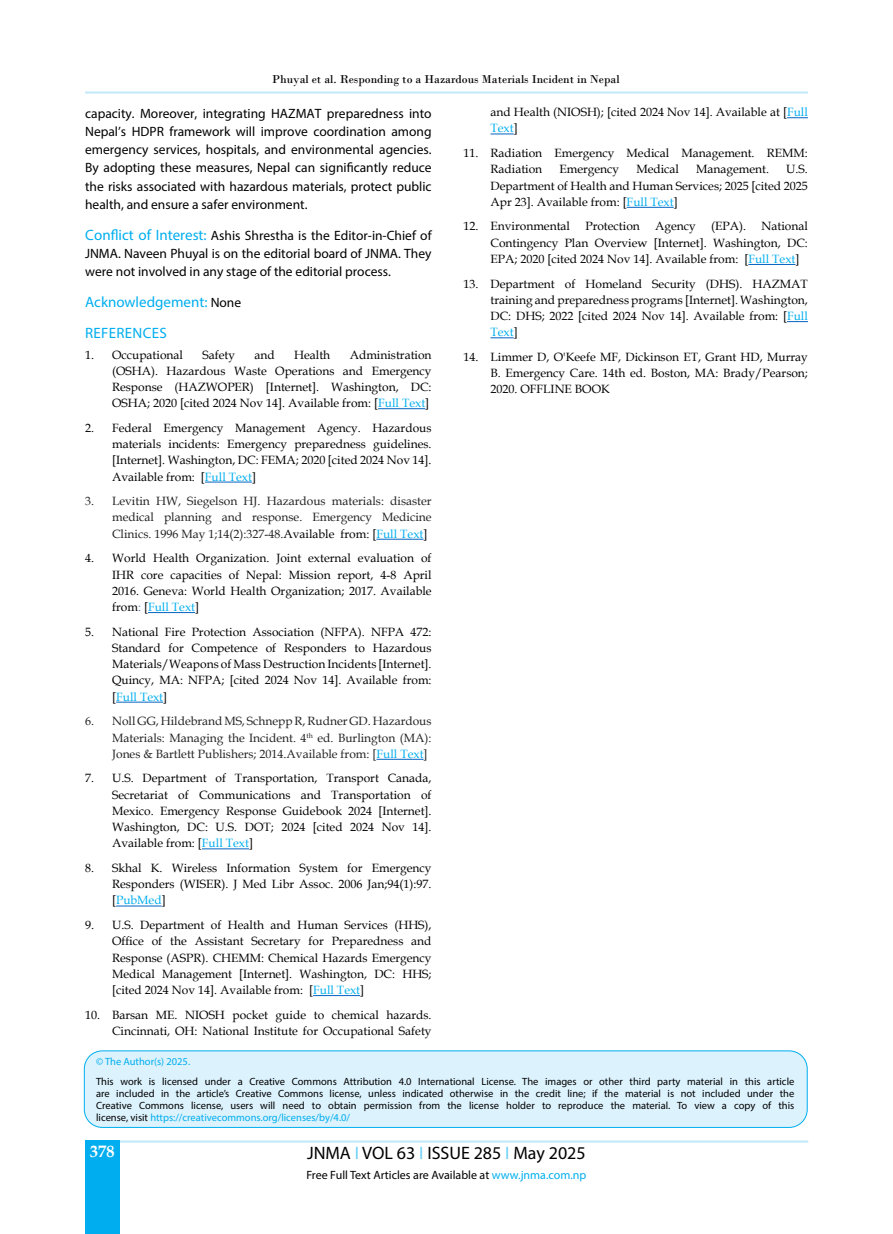
<style>
.page{position:relative;width:893px;height:1234px;background:#fff}
.page>*{position:absolute;margin:0;border:0;box-sizing:border-box;transform-origin:0 0}
.t1{font:18px "Myriad Pro";color:#000}
.t2{font:700 16.5px "Book Antiqua";color:#fff}
.t3{font:15px/30.8px "Myriad Pro";color:#00aeef}
.t4{font:13.5px/18.3px "Myriad Pro";color:#000;text-align:justify}
.t5{font:12px/16.2px "Book Antiqua";color:#000;text-align:justify}
.t6{font:12px/16.2px "Book Antiqua";color:#222;text-align:justify}
.t7{font:12px "Bodoni";color:#000}
.t8{font:12px "Myriad Pro";color:#000}
.t9{font:10.5px/12px "Myriad Pro";color:#000;text-align:justify}
.t10{font:10.5px "Myriad Pro";color:#00aeef}
.s1{font-size:15px;color:#00aeef}
.s2{font-size:13.5px;color:#000}
.s3{color:#00aeef}
.s4{color:#000}
.s5{color:#4472c4}
.s6{color:#6dcff6}
</style>
<div class="page">
<hr style="left:85px;top:91px;width:723px;height:3px;background:#c7eafb">
<hr style="left:85px;top:1140px;width:723px;height:2px;background:#c7eafb">
<div style="left:85px;top:1140px;width:35px;height:93px;background:#00aeef"></div>
<div style="left:84px;top:1050px;width:723px;height:77px;background:#dcf2fd;border-radius:18px"></div>
<div style="left:84px;top:1050px;width:723px;height:77px;border:1px solid #00aeef;border-radius:18px"></div>
<hr style="left:378px;top:408px;width:47px;height:1px;background:#0563c1">
<hr style="left:205px;top:481px;width:47px;height:1px;background:#0563c1">
<hr style="left:376px;top:538px;width:47px;height:1px;background:#0563c1">
<hr style="left:148px;top:612px;width:47px;height:1px;background:#0563c1">
<hr style="left:116px;top:701px;width:47px;height:1px;background:#0563c1">
<hr style="left:376px;top:758px;width:48px;height:1px;background:#0563c1">
<hr style="left:202px;top:848px;width:47px;height:1px;background:#0563c1">
<hr style="left:116px;top:905px;width:46px;height:1px;background:#0563c1">
<hr style="left:313px;top:994px;width:47px;height:1px;background:#0563c1">
<svg style="left:787px;top:117px;width:21px;height:1px"></svg>
<svg style="left:490px;top:134px;width:24px;height:1px"></svg>
<hr style="left:627px;top:207px;width:47px;height:1px;background:#0563c1">
<hr style="left:748px;top:264px;width:47px;height:1px;background:#0563c1">
<svg style="left:787px;top:321px;width:21px;height:1px"></svg>
<svg style="left:490px;top:337px;width:24px;height:1px"></svg>
<p class="t7" style="left:272px;top:72px;width:349px">Phuyal et al. Responding to a Hazardous Materials Incident in Nepal</p>
<p class="t4" style="left:85px;top:104px;width:348px">capacity. Moreover, integrating HAZMAT preparedness into Nepal’s HDPR framework will improve coordination among emergency services, hospitals, and environmental agencies.<br>By adopting these measures, Nepal can significantly reduce the risks associated with hazardous materials, protect public health, and ensure a safer environment.</p>
<p class="t4" style="left:85px;top:226px;width:348px"><span class="s1">Conflict of Interest:</span> Ashis Shrestha is the Editor-in-Chief of JNMA. Naveen Phuyal is on the editorial board of JNMA. They were not involved in any stage of the editorial process.</p>
<p class="t3" style="left:85px;top:286px;width:158px">Acknowledgement: <span class="s2">None<br></span>REFERENCES</p>
<p class="t5" style="left:85px;top:346px;width:99px">1. Occupational</p>
<p class="t5" style="left:202px;top:346px;width:34px">Safety</p>
<p class="t5" style="left:254px;top:346px;width:22px">and</p>
<p class="t5" style="left:294px;top:346px;width:38px">Health</p>
<p class="t5" style="left:112px;top:346px;width:321px;text-indent:238px">Administration (OSHA). Hazardous Waste Operations and Emergency Response (HAZWOPER) [Internet]. Washington, DC:<br>OSHA; 2020 [cited 2024 Nov 14]. Available from: [<span class="s3">Full Text</span>]</p>
<p class="t5" style="left:112px;top:419px;width:321px;text-indent:-27px">2. Federal Emergency Management Agency. Hazardous materials incidents: Emergency preparedness guidelines. [Internet]. Washington, DC: FEMA; 2020 [cited 2024 Nov 14].<br>Available from: [<span class="s3">Full Text</span>]</p>
<p class="t6" style="left:112px;top:492px;width:321px;text-indent:-27px">3. Levitin HW, Siegelson HJ. Hazardous materials: disaster medical planning and response. Emergency Medicine Clinics. 1996 May 1;14(2):327-48.<span class="s4">Available from: [</span><span class="s3">Full Text</span><span class="s4">]</span></p>
<p class="t5" style="left:112px;top:550px;width:321px;text-indent:-27px">4. World Health Organization. Joint external evaluation of IHR core capacities of Nepal: Mission report, 4-8 April 2016. Geneva: World Health Organization; 2017. Available from<span class="s5">:</span> [<span class="s3">Full Text</span>]</p>
<p class="t5" style="left:112px;top:623px;width:321px;text-indent:-27px">5. National Fire Protection Association (NFPA). NFPA 472:<br>Standard for Competence of Responders to Hazardous Materials/Weapons of Mass Destruction Incidents [Internet].<br>Quincy, MA: NFPA; [cited 2024 Nov 14]. Available from: [<span class="s3">Full Text</span>]</p>
<p class="t6" style="left:112px;top:712px;width:321px;text-indent:-27px">6. Noll GG, Hildebrand MS, Schnepp R, Rudner GD. Hazardous Materials: Managing the Incident. 4<sup>th</sup> ed. Burlington (MA):<br>Jones &amp; Bartlett Publishers; 2014.Available from: [<span class="s3">Full Text</span>]</p>
<p class="t5" style="left:112px;top:769px;width:321px;text-indent:-27px">7. U.S. Department of Transportation, Transport Canada, Secretariat of Communications and Transportation of Mexico. Emergency Response Guidebook 2024 [Internet].<br>Washington, DC: U.S. DOT; 2024 [cited 2024 Nov 14].<br>Available from: [<span class="s3">Full Text</span>]</p>
<p class="t5" style="left:112px;top:859px;width:321px;text-indent:-27px">8. Skhal K. Wireless Information System for Emergency Responders (WISER). J Med Libr Assoc. 2006 Jan;94(1):97. [<span class="s3">PubMed</span>]</p>
<p class="t5" style="left:112px;top:916px;width:321px;text-indent:-27px">9. U.S. Department of Health and Human Services (HHS), Office of the Assistant Secretary for Preparedness and Response (ASPR). CHEMM: Chemical Hazards Emergency Medical Management [Internet]. Washington, DC: HHS; [cited 2024 Nov 14]. Available from: [<span class="s3">Full Text</span>]</p>
<p class="t5" style="left:85px;top:1006px;width:348px;text-align:right">10. Barsan ME. NIOSH pocket guide to chemical hazards.<br>Cincinnati, OH: National Institute for Occupational Safety</p>
<p class="t5" style="left:490px;top:104px;width:319px">and Health (NIOSH); [cited 2024 Nov 14]. Available at [<span class="s3">Full<br>Text</span>]</p>
<p class="t5" style="left:490px;top:145px;width:319px;text-indent:-27px">11. Radiation Emergency Medical Management. REMM:<br>Radiation</p>
<p class="t5" style="left:559px;top:161px;width:61px">Emergency</p>
<p class="t5" style="left:636px;top:161px;width:44px">Medical</p>
<p class="t5" style="left:696px;top:161px;width:74px">Management.</p>
<p class="t5" style="left:490px;top:161px;width:319px;text-indent:296px">U.S.<br>Department of Health and Human Services; 2025 [cited 2025<br>Apr 23]. Available from: [<span class="s3">Full Text</span>]</p>
<p class="t5" style="left:463px;top:218px;width:108px">12. Environmental</p>
<p class="t5" style="left:585px;top:218px;width:56px">Protection</p>
<p class="t5" style="left:655px;top:218px;width:42px">Agency</p>
<p class="t5" style="left:711px;top:218px;width:36px">(EPA).</p>
<p class="t5" style="left:490px;top:218px;width:319px;text-indent:271px">National Contingency Plan Overview [Internet]. Washington, DC:<br>EPA; 2020 [cited 2024 Nov 14]. Available from: [<span class="s3">Full Text</span>]</p>
<p class="t5" style="left:490px;top:275px;width:319px;text-indent:-27px">13. Department of Homeland Security (DHS). HAZMAT training and preparedness programs [Internet]. Washington, DC: DHS; 2022 [cited 2024 Nov 14]. Available from: [<span class="s3">Full Text</span>]</p>
<p class="t5" style="left:490px;top:348px;width:319px;text-indent:-27px">14. Limmer D, O'Keefe MF, Dickinson ET, Grant HD, Murray B. Emergency Care. 14th ed. Boston, MA: Brady/Pearson; 2020. OFFLINE BOOK</p>
<p class="t10" style="left:96px;top:1054px;width:96px">© The Author(s) 2025.</p>
<p class="t9" style="left:96px;top:1075px;width:700px">This work is licensed under a Creative Commons Attribution 4.0 International License. The images or other third party material in this article are included in the article’s Creative Commons license, unless indicated otherwise in the credit line; if the material is not included under the Creative Commons license, users will need to obtain permission from the license holder to reproduce the material. To view a copy of this license, visit <span class="s3">https://creativecommons.org/licenses/by/4.0/</span></p>
<h2 class="t2" style="left:90px;top:1139px;width:26px">378</h2>
<h1 class="t1" style="left:307px;top:1141px;width:280px">JNMA <span class="s6">I</span> VOL 63 <span class="s6">I</span> ISSUE 285 <span class="s6">I</span> May 2025</h1>
<p class="t8" style="left:306px;top:1167px;width:281px">Free Full Text Articles are Available at <span class="s3">www.jnma.com.np</span></p>
</div>
